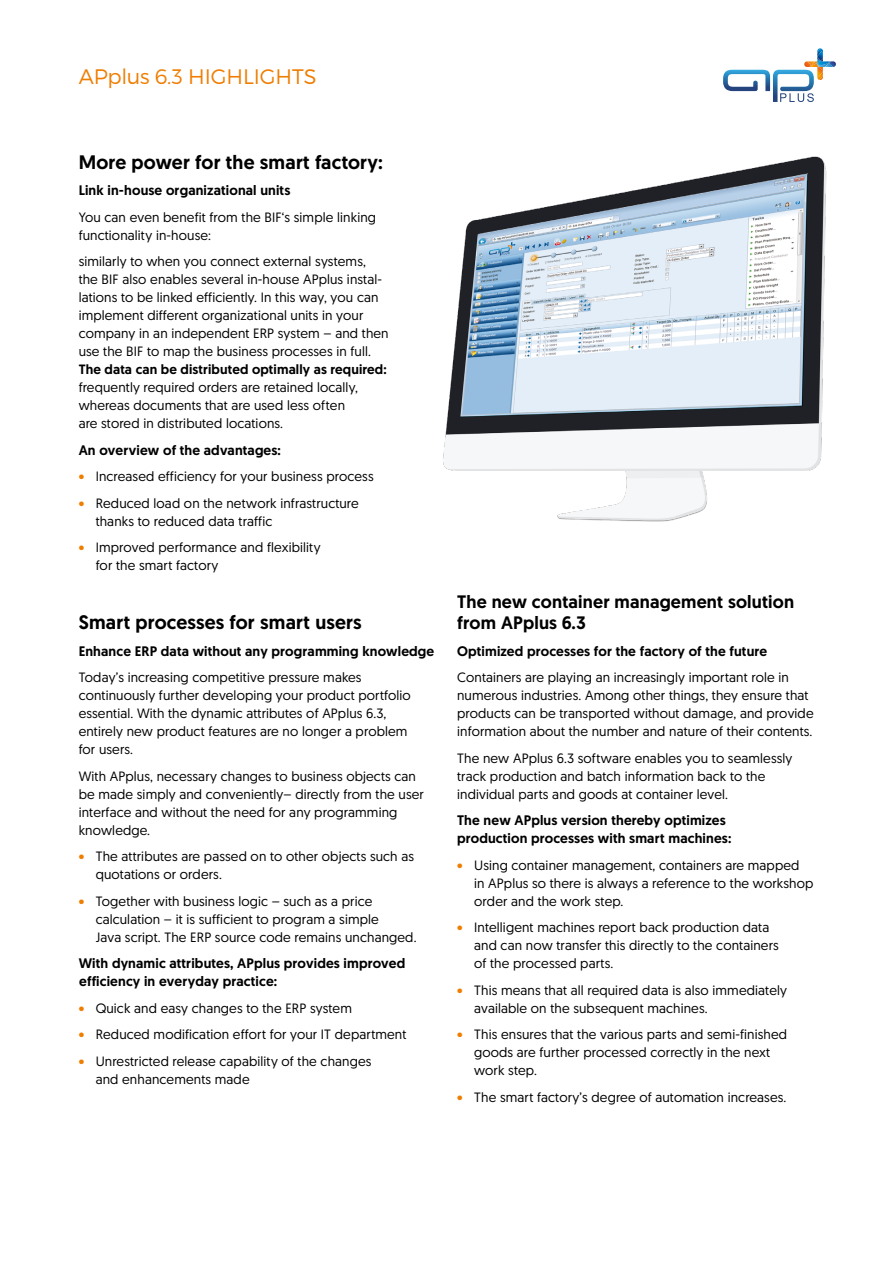
<style>
.page{position:relative;width:893px;height:1263px;background:#fff}
.page>*{position:absolute;margin:0;border:0;box-sizing:border-box;transform-origin:0 0}
.t1{font:300 21px "Montserrat";letter-spacing:-.005em;color:#ef7d00}
.t2{font:500 19.5px "Geomanist";letter-spacing:.01em;color:#000}
.t3{font:500 18px/21px "Geomanist";letter-spacing:.01em;color:#000}
.t4{font:500 13.8px/18px "Geomanist";letter-spacing:.01em;color:#000}
.t5{font:13.5px/18px "Geomanist";letter-spacing:.01em;color:#000}
.t6{font:500 13.5px "Geomanist";letter-spacing:.01em;color:#000}
.s1{color:#ef7d00}
</style>
<div class="page">
<img style="left:443px;top:156px;width:384px;height:366px">
<svg style="left:723px;top:48px;width:113px;height:54px"></svg>
<h1 class="t1" style="left:79px;top:64px;width:239px">APplus 6.3 HIGHLIGHTS</h1>
<h2 class="t2" style="left:79px;top:149px;width:306px">More power for the smart factory:</h2>
<p class="t4" style="left:79px;top:181px;width:213px">Link in-house organizational units</p>
<p class="t5" style="left:79px;top:208px;width:299px">You can even benefit from the BIF‘s simple linking functionality in-house:</p>
<p class="t5" style="left:79px;top:252px;width:312px">similarly to when you connect external systems,<br>the BIF also enables several in-house APplus instal&shy;lations to be linked efficiently. In this way, you can implement different organizational units in your company in an independent ERP system – and then use the BIF to map the business processes in full.</p>
<p class="t6" style="left:79px;top:361px;width:310px">The data can be distributed optimally as required:</p>
<p class="t5" style="left:79px;top:378px;width:281px">frequently required orders are retained locally, whereas documents that are used less often are stored in distributed locations.</p>
<p class="t4" style="left:79px;top:441px;width:204px">An overview of the advantages:</p>
<p class="t5" style="left:79px;top:467px;width:296px"><span class="s1">•</span> Increased efficiency for your business process</p>
<p class="t5" style="left:96px;top:494px;width:265px;text-indent:-17px"><span class="s1">•</span> Reduced load on the network infrastructure thanks to reduced data traffic</p>
<p class="t5" style="left:96px;top:538px;width:226px;text-indent:-17px"><span class="s1">•</span> Improved performance and flexibility for the smart factory</p>
<h2 class="t2" style="left:79px;top:610px;width:285px">Smart processes for smart users</h2>
<p class="t4" style="left:79px;top:642px;width:357px">Enhance ERP data without any programming knowledge</p>
<p class="t5" style="left:79px;top:668px;width:334px">Today’s increasing competitive pressure makes continuously further developing your product portfolio essential. With the dynamic attributes of APplus 6.3, entirely new product features are no longer a problem for users.</p>
<p class="t5" style="left:79px;top:767px;width:347px">With APplus, necessary changes to business objects can be made simply and conveniently– directly from the user interface and without the need for any programming knowledge.</p>
<p class="t5" style="left:96px;top:847px;width:320px;text-indent:-17px"><span class="s1">•</span> The attributes are passed on to other objects such as quotations or orders.</p>
<p class="t5" style="left:96px;top:892px;width:322px;text-indent:-17px"><span class="s1">•</span> Together with business logic – such as a price calculation – it is sufficient to program a simple<br>Java script. The ERP source code remains unchanged.</p>
<p class="t4" style="left:79px;top:954px;width:328px">With dynamic attributes, APplus provides improved efficiency in everyday practice:</p>
<p class="t5" style="left:79px;top:999px;width:275px"><span class="s1">•</span> Quick and easy changes to the ERP system</p>
<p class="t5" style="left:79px;top:1025px;width:329px"><span class="s1">•</span> Reduced modification effort for your IT department</p>
<p class="t5" style="left:96px;top:1052px;width:277px;text-indent:-17px"><span class="s1">•</span> Unrestricted release capability of the changes and enhancements made</p>
<h3 class="t3" style="left:457px;top:591px;width:339px">The new container management solution from APplus 6.3</h3>
<p class="t4" style="left:457px;top:642px;width:311px">Optimized processes for the factory of the future</p>
<p class="t5" style="left:457px;top:668px;width:358px">Containers are playing an increasingly important role in numerous industries. Among other things, they ensure that products can be transported without damage, and provide information about the number and nature of their contents.</p>
<p class="t5" style="left:457px;top:748px;width:337px">The new APplus 6.3 software enables you to seamlessly track production and batch information back to the individual parts and goods at container level.</p>
<p class="t4" style="left:457px;top:811px;width:276px">The new APplus version thereby optimizes production processes with smart machines:</p>
<p class="t5" style="left:474px;top:855px;width:341px;text-indent:-17px"><span class="s1">•</span> Using container management, containers are mapped<br>in APplus so there is always a reference to the workshop order and the work step.</p>
<p class="t5" style="left:474px;top:918px;width:306px;text-indent:-17px"><span class="s1">•</span> Intelligent machines report back production data and can now transfer this directly to the containers of the processed parts.</p>
<p class="t5" style="left:474px;top:980px;width:314px;text-indent:-17px"><span class="s1">•</span> This means that all required data is also immediately available on the subsequent machines.</p>
<p class="t5" style="left:474px;top:1025px;width:314px;text-indent:-17px"><span class="s1">•</span> This ensures that the various parts and semi-finished goods are further processed correctly in the next work step.</p>
<p class="t5" style="left:457px;top:1087px;width:331px"><span class="s1">•</span> The smart factory’s degree of automation increases.</p>
</div>
